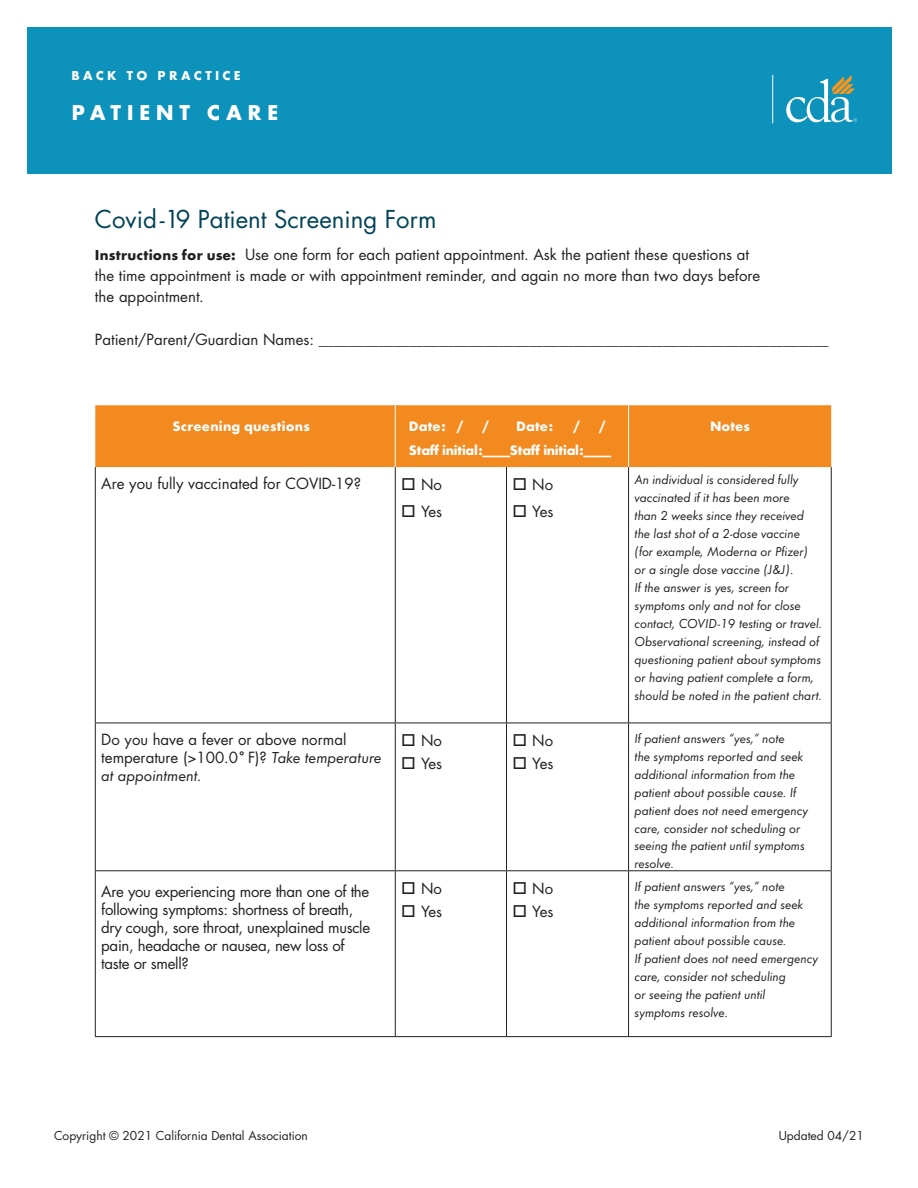
<style>
.page{position:relative;width:918px;height:1188px;background:#fff}
.page>*{position:absolute;margin:0;border:0;box-sizing:border-box;transform-origin:0 0}
.t1{font:24px "Futura Std";color:#014357}
.t2{font:700 22.35px "Futura";letter-spacing:.25em;color:#fff}
.t3{font:16.5px "Futura Boo Obl";color:#231f20}
.Table_Title_Subhead{font:15px/21px "Futura Std";color:#231f20}
.Table_Title_Subhead-2{font:15px/18.1px "Futura Std";letter-spacing:-.02em;color:#231f20}
.Table_Title_Subhead-3{font:700 14.25px "Futura";color:#fff}
.Table_Title_Subhead-4{font:700 14.25px "Futura";letter-spacing:-.02em;color:#fff}
.t4{font:13.5px/18px "Futura Boo Obl";color:#231f20}
.t5{font:700 13.5px "Futura";letter-spacing:.25em;color:#fff}
.footnotes{font:12px "Futura Std";color:#231f20}
.Part_Number{font:12px "Futura Std";color:#231f20}
.t6{font:5.4px "Arial";color:#fff}
.s1{font-family:"Futura";font-weight:700}
.s2{color:#f28a20}
.s3{font-size:21px}
.s4{font-family:"Futura Boo Obl";font-size:16.5px}
</style>
<div class="page">
<div style="left:27px;top:27px;width:865px;height:146px;background:#0c92bb"></div>
<hr style="left:772px;top:75px;width:1px;height:48px;background:#fff">
<svg style="left:786px;top:75px;width:69px;height:47px"></svg>
<div style="left:95px;top:405px;width:736px;height:62px;background:#f28a20"></div>
<hr style="left:628px;top:405px;width:1px;height:62px;background:#fff">
<hr style="left:395px;top:406px;width:1px;height:61px;background:#fff">
<hr style="left:95px;top:723px;width:1px;height:147px;background:#231f20">
<hr style="left:395px;top:723px;width:1px;height:147px;background:#231f20">
<hr style="left:506px;top:723px;width:1px;height:147px;background:#231f20">
<hr style="left:95px;top:871px;width:1px;height:165px;background:#231f20">
<hr style="left:395px;top:871px;width:1px;height:165px;background:#231f20">
<hr style="left:506px;top:871px;width:1px;height:166px;background:#231f20">
<hr style="left:628px;top:723px;width:1px;height:147px;background:#231f20">
<hr style="left:831px;top:723px;width:1px;height:147px;background:#231f20">
<hr style="left:628px;top:871px;width:1px;height:166px;background:#231f20">
<hr style="left:831px;top:871px;width:1px;height:166px;background:#231f20">
<hr style="left:95px;top:870px;width:300px;height:1px;background:#231f20">
<hr style="left:395px;top:870px;width:112px;height:1px;background:#231f20">
<hr style="left:507px;top:870px;width:122px;height:1px;background:#231f20">
<hr style="left:629px;top:870px;width:203px;height:1px;background:#231f20">
<hr style="left:95px;top:467px;width:1px;height:256px;background:#231f20">
<hr style="left:395px;top:467px;width:1px;height:256px;background:#231f20">
<hr style="left:506px;top:467px;width:1px;height:256px;background:#231f20">
<hr style="left:628px;top:467px;width:1px;height:256px;background:#231f20">
<hr style="left:831px;top:467px;width:1px;height:256px;background:#231f20">
<hr style="left:95px;top:723px;width:300px;height:1px;background:#231f20">
<hr style="left:395px;top:723px;width:112px;height:1px;background:#231f20">
<hr style="left:507px;top:723px;width:122px;height:1px;background:#231f20">
<hr style="left:629px;top:723px;width:203px;height:1px;background:#231f20">
<hr style="left:95px;top:1036px;width:737px;height:1px;background:#231f20">
<p class="t5" style="left:72px;top:67px;width:170px">BACK TO PRACTICE</p>
<h2 class="t2" style="left:72px;top:99px;width:208px">PATIENT CARE</h2>
<p class="t6" style="left:853px;top:117px;width:5px">®</p>
<p class="t1" style="left:95px;top:204px;width:343px">Covid-19 Patient Screening Form</p>
<p class="Table_Title_Subhead" style="left:95px;top:244px;width:667px"><span class="s1">Instructions for use:</span> Use one form for each patient appointment. Ask the patient these questions at the time appointment is made or with appointment reminder, and again no more than two days before the appointment.</p>
<p class="Table_Title_Subhead" style="left:95px;top:329px;width:735px">Patient/Parent/Guardian Names: ____________________________________________________________________</p>
<p class="Table_Title_Subhead-3" style="left:173px;top:417px;width:139px">Screening questions</p>
<p class="Table_Title_Subhead-3" style="left:409px;top:417px;width:199px">Date: <span class="s2">x</span>/<span class="s2">xx</span>/<span class="s2">xx</span> Date: <span class="s2">xx</span>/<span class="s2">xx</span>/</p>
<p class="Table_Title_Subhead-4" style="left:409px;top:441px;width:204px">Staff initial:____Staff initial:____</p>
<p class="Table_Title_Subhead-3" style="left:710px;top:417px;width:41px">Notes</p>
<p class="Table_Title_Subhead" style="left:101px;top:473px;width:261px">Are you fully vaccinated for COVID-19?</p>
<p class="Table_Title_Subhead" style="left:401px;top:475px;width:42px">□ No</p>
<p class="Table_Title_Subhead" style="left:401px;top:501px;width:42px">□ Yes</p>
<p class="Table_Title_Subhead" style="left:513px;top:475px;width:42px">□ No</p>
<p class="Table_Title_Subhead" style="left:513px;top:501px;width:42px">□ Yes</p>
<p class="t4" style="left:635px;top:471px;width:189px">An individual is considered fully vaccinated if it has been more<br>than 2 weeks since they received the last shot of a 2-dose vaccine<br>(for example, Moderna or Pfizer) or a single dose vaccine (J&amp;J).<br>If the answer is yes, screen for symptoms only and not for close contact, COVID-19 testing or travel.<br>Observational screening, instead of questioning patient about symptoms or having patient complete a form, should be noted in the patient chart.</p>
<p class="Table_Title_Subhead" style="left:101px;top:731px;width:282px;line-height:18px">Do you have a fever or above normal temperature (&gt;100.0<span class="s3">˚</span> F)? <span class="s4">Take temperature</span></p>
<p class="t3" style="left:101px;top:766px;width:102px">at appointment.</p>
<p class="Table_Title_Subhead" style="left:401px;top:730px;width:42px">□ No</p>
<p class="Table_Title_Subhead" style="left:401px;top:754px;width:42px">□ Yes</p>
<p class="Table_Title_Subhead" style="left:513px;top:730px;width:42px">□ No</p>
<p class="Table_Title_Subhead" style="left:513px;top:754px;width:42px">□ Yes</p>
<p class="t4" style="left:635px;top:729px;width:175px">If patient answers “yes,” note<br>the symptoms reported and seek additional information from the patient about possible cause. If patient does not need emergency care, consider not scheduling or seeing the patient until symptoms resolve.</p>
<p class="Table_Title_Subhead-2" style="left:101px;top:882px;width:270px">Are you experiencing more than one of the following symptoms: shortness of breath, dry cough, sore throat, unexplained muscle pain, headache or nausea, new loss of taste or smell?</p>
<p class="Table_Title_Subhead" style="left:401px;top:878px;width:42px">□ No</p>
<p class="Table_Title_Subhead" style="left:401px;top:901px;width:42px">□ Yes</p>
<p class="Table_Title_Subhead" style="left:513px;top:878px;width:42px">□ No</p>
<p class="Table_Title_Subhead" style="left:513px;top:901px;width:42px">□ Yes</p>
<p class="t4" style="left:635px;top:878px;width:185px">If patient answers “yes,” note<br>the symptoms reported and seek additional information from the patient about possible cause.<br>If patient does not need emergency care, consider not scheduling<br>or seeing the patient until symptoms resolve.</p>
<p class="footnotes" style="left:54px;top:1128px;width:256px">Copyright © 2021 California Dental Association</p>
<p class="Part_Number" style="left:779px;top:1128px;width:87px">Updated 04/21</p>
</div>
